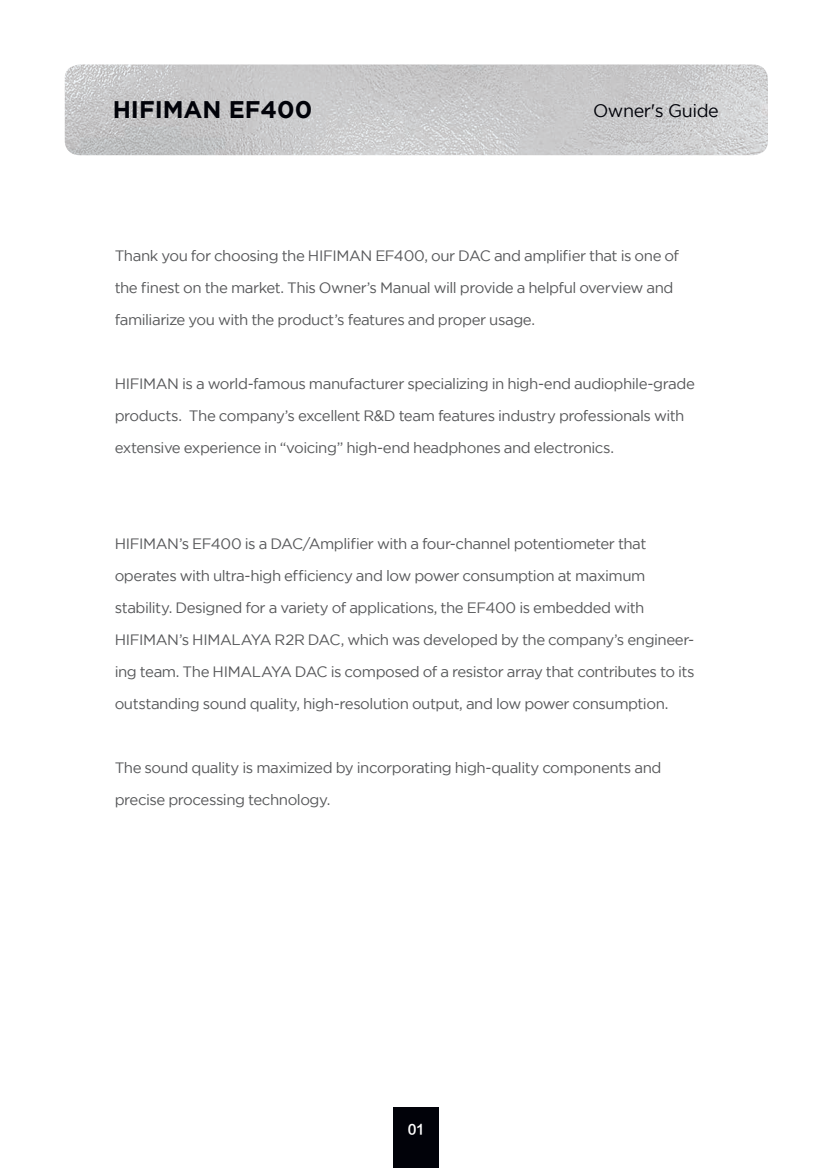
<style>
.page{position:relative;width:828px;height:1168px;background:#fff}
.page>*{position:absolute;margin:0;border:0;box-sizing:border-box;transform-origin:0 0}
.t1{font:700 24px "Gotham";color:#010209}
.t2{font:18px "Gotham";letter-spacing:-.025em;color:#010209}
.t3{font:15px/32px "Gotham";letter-spacing:-.03em;color:#57585a}
.t4{font:13.2px "FZLTCHK GBK1 0";color:#fff}
</style>
<div class="page">
<div style="left:394px;top:1108px;width:45px;height:60px;background:#010209"></div>
<img style="left:65px;top:64px;width:703px;height:91px">
<h1 class="t1" style="left:113px;top:96px;width:201px">HIFIMAN EF400</h1>
<p class="t2" style="left:593px;top:101px;width:127px">Owner's Guide</p>
<p class="t3" style="left:115px;top:240px;width:566px">Thank you for choosing the HIFIMAN EF400, our DAC and amplifier that is one of the finest on the market. This Owner’s Manual will provide a helpful overview and familiarize you with the product’s features and proper usage.</p>
<p class="t3" style="left:115px;top:368px;width:582px">HIFIMAN is a world-famous manufacturer specializing in high-end audiophile-grade products. The company’s excellent R&amp;D team features industry professionals with extensive experience in “voicing” high-end headphones and electronics.</p>
<p class="t3" style="left:115px;top:528px;width:581px">HIFIMAN’s EF400 is a DAC/Amplifier with a four-channel potentiometer that operates with ultra-high efficiency and low power consumption at maximum stability. Designed for a variety of applications, the EF400 is embedded with HIFIMAN’s HIMALAYA R2R DAC, which was developed by the company’s engineer&shy;ing team. The HIMALAYA DAC is composed of a resistor array that contributes to its outstanding sound quality, high-resolution output, and low power consumption.</p>
<p class="t3" style="left:115px;top:752px;width:548px">The sound quality is maximized by incorporating high-quality components and precise processing technology.</p>
<p class="t4" style="left:408px;top:1123px;width:18px">01</p>
</div>
